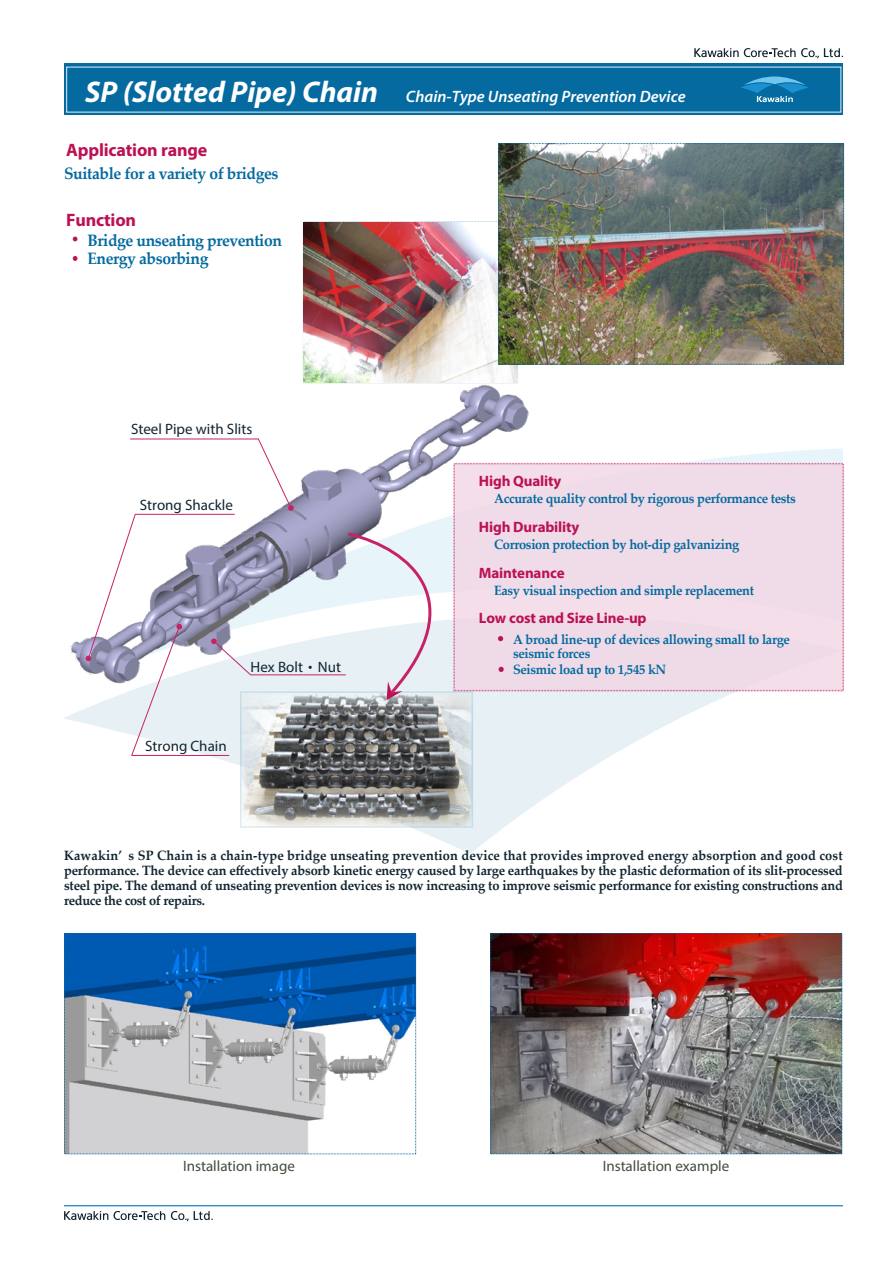
<style>
.page{position:relative;width:895px;height:1263px;background:#fff}
.page>*{position:absolute;margin:0;border:0;box-sizing:border-box;transform-origin:0 0}
.t1{font:700 18px "Myriad Pro";letter-spacing:-.01em;color:#bc1154}
.t2{font:700 16.5px/18px "Palatino Linotype";letter-spacing:-.025em;color:#046a9f;scale:.95 1}
.t3{font:italic 600 16.5px "Myriad Pro";color:#fff}
.t4{font:700 15px "Myriad Pro";letter-spacing:-.01em;color:#bc1154}
.t5{font:15px "Myriad Pro";color:#112530}
.t6{font:15px "Myriad Pro";color:#434c3d}
.t7{font:700 13.5px/15px "Palatino Linotype";letter-spacing:-.015em;color:#112530;text-align:justify;scale:.95 1}
.t8{font:700 13.5px/13.5px "Palatino Linotype";letter-spacing:-.025em;color:#046a9f;scale:.95 1}
.s1{font-weight:700;font-size:30px}
.s2{font-family:"Koz Go Pro"}
</style>
<div class="page">
<div style="left:64px;top:64px;width:778px;height:51px;background:#046a9f"></div>
<svg style="left:741px;top:77px;width:67px;height:25px"></svg>
<svg style="left:694px;top:48px;width:148px;height:10px"></svg>
<svg style="left:64px;top:1211px;width:101px;height:9px"></svg>
<svg style="left:171px;top:1211px;width:42px;height:10px"></svg>
<hr style="left:64px;top:1205px;width:778px;height:1px;background:#0072bc">
<svg style="left:63px;top:686px;width:779px;height:168px"></svg>
<svg style="left:530px;top:448px;width:312px;height:15px"></svg>
<img style="left:492px;top:935px;width:347px;height:217px">
<div style="left:453px;top:463px;width:390px;height:228px;background:#f2d6e4"></div>
<svg style="left:72px;top:236px;width:6px;height:6px"></svg>
<svg style="left:72px;top:256px;width:6px;height:5px"></svg>
<img style="left:66px;top:935px;width:348px;height:217px">
<div style="left:64px;top:933px;width:352px;height:221px;border:1px dashed #046a9f"></div>
<img style="left:303px;top:222px;width:214px;height:160px">
<img style="left:500px;top:145px;width:341px;height:218px">
<img style="left:70px;top:382px;width:459px;height:304px">
<img style="left:243px;top:694px;width:227px;height:131px">
<svg style="left:346px;top:531px;width:125px;height:169px"></svg>
<svg style="left:257px;top:438px;width:37px;height:73px"></svg>
<svg style="left:85px;top:513px;width:97px;height:243px"></svg>
<svg style="left:211px;top:638px;width:40px;height:38px"></svg>
<hr style="left:135px;top:514px;width:100px;height:1px;background:#c82267">
<hr style="left:132px;top:755px;width:97px;height:1px;background:#c82267">
<hr style="left:250px;top:674px;width:96px;height:1px;background:#c82267">
<hr style="left:130px;top:439px;width:128px;height:1px;background:#c82267">
<p class="t3" style="left:85px;top:86px;width:601px"><span class="s1">SP (Slotted Pipe) Chain</span> Chain-Type Unseating Prevention Device</p>
<h1 class="t1" style="left:66px;top:138px;width:142px">Application range</h1>
<p class="t2" style="left:64px;top:164px;width:227px">Suitable for a variety of bridges</p>
<h1 class="t1" style="left:66px;top:208px;width:71px">Function</h1>
<p class="t2" style="left:87px;top:231px;width:206px">Bridge unseating prevention<br>Energy absorbing</p>
<p class="t5" style="left:131px;top:419px;width:123px">Steel Pipe with Slits</p>
<p class="t5" style="left:140px;top:495px;width:95px">Strong Shackle</p>
<p class="t5" style="left:250px;top:658px;width:92px">Hex Bolt<span class="s2">・</span>Nut</p>
<p class="t5" style="left:145px;top:736px;width:83px">Strong Chain</p>
<p class="t4" style="left:478px;top:471px;width:84px">High Quality</p>
<p class="t4" style="left:478px;top:517px;width:102px">High Durability</p>
<p class="t4" style="left:478px;top:563px;width:87px">Maintenance</p>
<p class="t4" style="left:478px;top:609px;width:169px">Low cost and Size Line-up</p>
<p class="t8" style="left:512px;top:632px;width:293px">A broad line-up of devices allowing small to large seismic forces</p>
<p class="t8" style="left:512px;top:662px;width:163px">Seismic load up to 1,545 kN</p>
<p class="t8" style="left:493px;top:491px;width:319px">Accurate quality control by rigorous performance tests</p>
<p class="t8" style="left:493px;top:537px;width:260px">Corrosion protection by hot-dip galvanizing</p>
<p class="t8" style="left:493px;top:583px;width:275px">Easy visual inspection and simple replacement</p>
<p class="t7" style="left:64px;top:847px;width:821px">Kawakin’ s SP Chain is a chain-type bridge unseating prevention device that provides improved energy absorption and good cost performance. The device can effectively absorb kinetic energy caused by large earthquakes by the plastic deformation of its slit-processed steel pipe. The demand of unseating prevention devices is now increasing to improve seismic performance for existing constructions and reduce the cost of repairs.</p>
<p class="t6" style="left:183px;top:1157px;width:113px">Installation image</p>
<p class="t6" style="left:602px;top:1157px;width:128px">Installation example</p>
</div>
